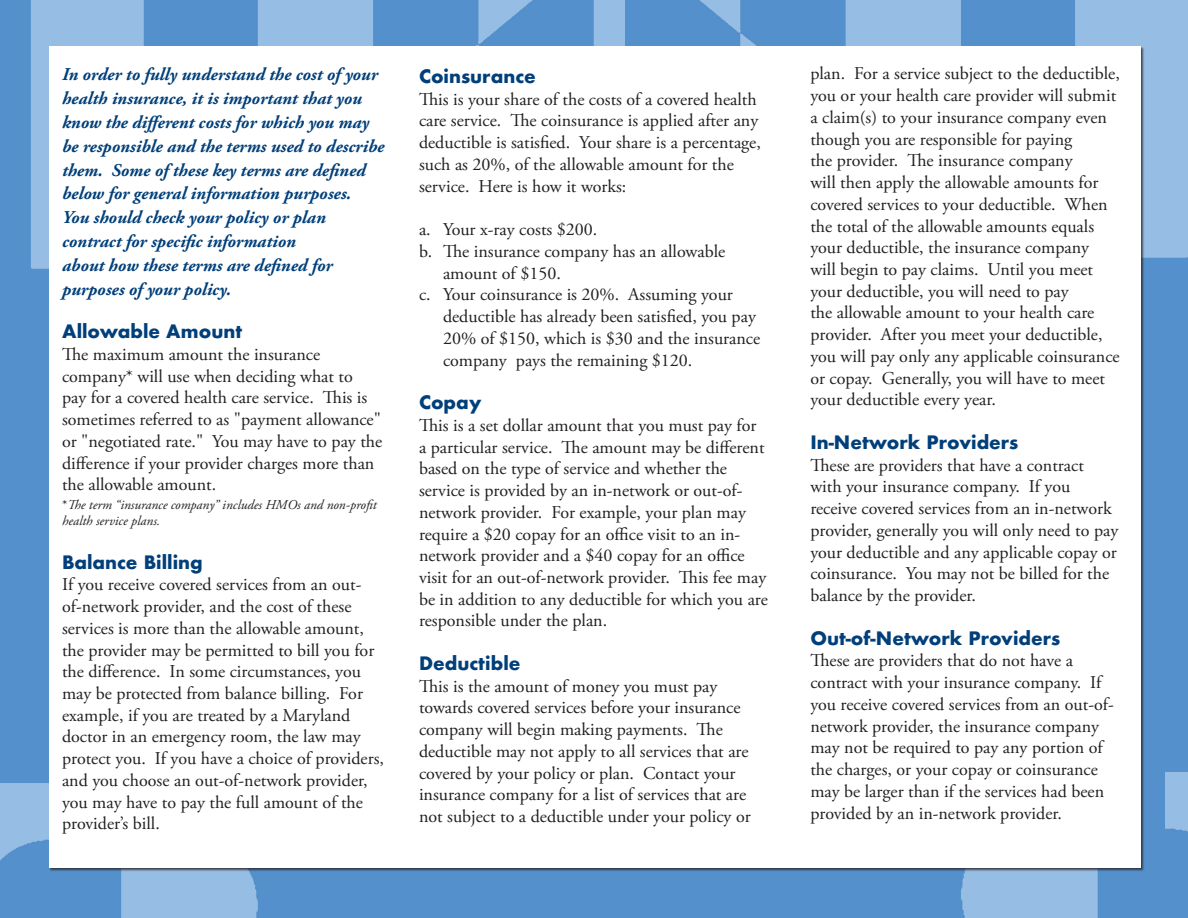
<style>
.page{position:relative;width:1188px;height:918px;background:#fff}
.page>*{position:absolute;margin:0;border:0;box-sizing:border-box;transform-origin:0 0}
.t1{font:18px/21.8px "Adobe Garamond Pro";color:#231f20}
.t2{font:italic 700 18px/24px "Adobe Garamond Pro";color:#013f7a}
.t3{font:700 18px "Futura";color:#013f7a}
.t4{font:italic 13.5px/16.5px "Adobe Garamond Pro";color:#231f20}
.s1{font-style:normal}
</style>
<div class="page">
<img style="left:625px;top:0;width:563px;height:918px">
<img style="left:0;top:0;width:625px;height:918px">
<div style="left:49px;top:46px;width:1092px;height:822px;background:#fff"></div>
<p class="t2" style="left:62px;top:62px;width:324px">In order to fully understand the cost of your health insurance, it is important that you know the different costs for which you may be responsible and the terms used to describe them. Some of these key terms are defined below for general information purposes.<br>You should check your policy or plan contract for specific information<br>about how these terms are defined for purposes of your policy.</p>
<p class="t3" style="left:62px;top:318px;width:182px">Allowable Amount</p>
<p class="t1" style="left:62px;top:344px;width:322px">The maximum amount the insurance company* will use when deciding what to<br>pay for a covered health care service. This is sometimes referred to as "payment allowance" or "negotiated rate." You may have to pay the difference if your provider charges more than the allowable amount.</p>
<p class="t4" style="left:62px;top:496px;width:316px"><span class="s1">*</span>The term “insurance company” includes HMOs and non-profit health service plans.</p>
<p class="t3" style="left:62px;top:549px;width:142px">Balance Billing</p>
<p class="t1" style="left:62px;top:574px;width:323px">If you receive covered services from an out&shy;of-network provider, and the cost of these services is more than the allowable amount, the provider may be permitted to bill you for the difference. In some circumstances, you may be protected from balance billing. For example, if you are treated by a Maryland doctor in an emergency room, the law may protect you. If you have a choice of providers, and you choose an out-of-network provider, you may have to pay the full amount of the provider’s bill.</p>
<p class="t3" style="left:419px;top:63px;width:118px">Coinsurance</p>
<p class="t1" style="left:419px;top:89px;width:343px">This is your share of the costs of a covered health care service. The coinsurance is applied after any deductible is satisfied. Your share is a percentage, such as 20%, of the allowable amount for the service. Here is how it works:</p>
<p class="t1" style="left:419px;top:219px;width:180px">a. Your x-ray costs $200.</p>
<p class="t1" style="left:419px;top:241px;width:308px">b. The insurance company has an allowable</p>
<p class="t1" style="left:443px;top:263px;width:119px">amount of $150.</p>
<p class="t1" style="left:419px;top:284px;width:315px">c. Your coinsurance is 20%. Assuming your</p>
<p class="t1" style="left:443px;top:306px;width:314px">deductible has already been satisfied, you pay</p>
<p class="t1" style="left:443px;top:328px;width:319px">20% of $150, which is $30 and the insurance</p>
<p class="t1" style="left:443px;top:350px;width:251px">company pays the remaining $120.</p>
<p class="t3" style="left:419px;top:389px;width:64px">Copay</p>
<p class="t1" style="left:419px;top:415px;width:350px">This is a set dollar amount that you must pay for a particular service. The amount may be different based on the type of service and whether the service is provided by an in-network or out-of&shy;network provider. For example, your plan may require a $20 copay for an office visit to an in&shy;network provider and a $40 copay for an office visit for an out-of-network provider. This fee may be in addition to any deductible for which you are responsible under the plan.</p>
<p class="t3" style="left:419px;top:650px;width:103px">Deductible</p>
<p class="t1" style="left:419px;top:676px;width:333px">This is the amount of money you must pay towards covered services before your insurance company will begin making payments. The deductible may not apply to all services that are covered by your policy or plan. Contact your insurance company for a list of services that are not subject to a deductible under your policy or</p>
<p class="t1" style="left:810px;top:63px;width:311px">plan. For a service subject to the deductible, you or your health care provider will submit a claim(s) to your insurance company even though you are responsible for paying<br>the provider. The insurance company<br>will then apply the allowable amounts for covered services to your deductible. When the total of the allowable amounts equals your deductible, the insurance company<br>will begin to pay claims. Until you meet your deductible, you will need to pay<br>the allowable amount to your health care provider. After you meet your deductible, you will pay only any applicable coinsurance or copay. Generally, you will have to meet your deductible every year.</p>
<p class="t3" style="left:810px;top:429px;width:210px">In-Network Providers</p>
<p class="t1" style="left:810px;top:455px;width:309px">These are providers that have a contract with your insurance company. If you receive covered services from an in-network provider, generally you will only need to pay your deductible and any applicable copay or coinsurance. You may not be billed for the balance by the provider.</p>
<p class="t3" style="left:810px;top:625px;width:251px">Out-of-Network Providers</p>
<p class="t1" style="left:810px;top:650px;width:305px">These are providers that do not have a contract with your insurance company. If you receive covered services from an out-of&shy;network provider, the insurance company may not be required to pay any portion of the charges, or your copay or coinsurance may be larger than if the services had been provided by an in-network provider.</p>
</div>
